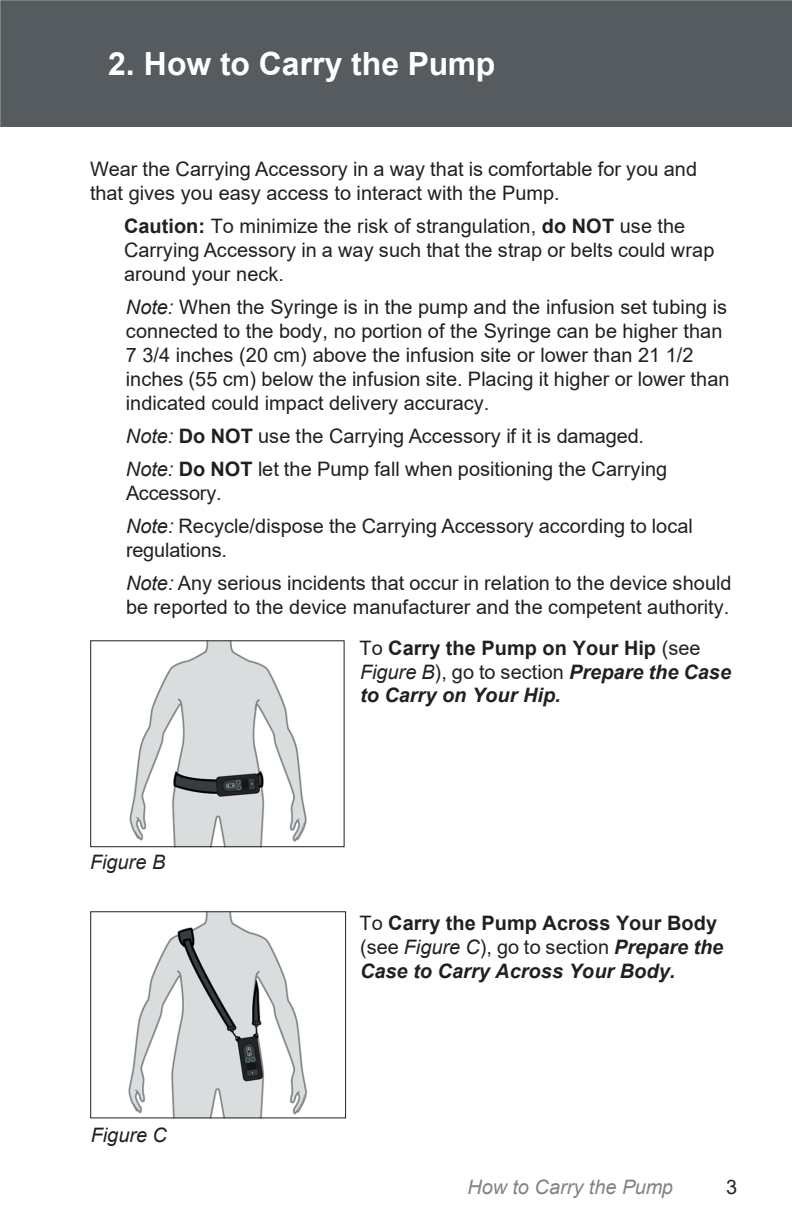
<style>
.page{position:relative;width:792px;height:1224px;background:#fff}
.page>*{position:absolute;margin:0;border:0;box-sizing:border-box;transform-origin:0 0}
.t1{font:700 32px "Arial";color:#fff}
.t2{font:20px/23.8px "Arial";color:#231f20}
.t3{font:italic 700 20px/23.8px "Arial";color:#231f20}
.t4{font:italic 20px "Arial";color:#7f8488}
.t5{font:italic 20px "Arial";color:#231f20}
.s1{font-weight:700}
.s2{font-style:italic}
.s3{font-weight:400}
.s4{font-weight:400;font-style:normal}
.s5{font-style:normal}
</style>
<div class="page">
<img style="left:129px;top:642px;width:178px;height:203px">
<div style="left:90px;top:640px;width:255px;height:207px;border:1px solid #231f20"></div>
<img style="left:128px;top:913px;width:179px;height:203px">
<div style="left:90px;top:911px;width:256px;height:207px;border:1px solid #231f20"></div>
<div style="left:0;top:0;width:792px;height:126px;background:#555b5e"></div>
<h1 class="t1" style="left:108px;top:41px;width:389px">2. How to Carry the Pump</h1>
<p class="t2" style="left:90px;top:157px;width:609px">Wear the Carrying Accessory in a way that is comfortable for you and that gives you easy access to interact with the Pump.</p>
<p class="t2" style="left:124px;top:214px;width:592px"><span class="s1">Caution:</span> To minimize the risk of strangulation, <span class="s1">do NOT</span> use the<br>Carrying Accessory in a way such that the strap or belts could wrap around your neck.</p>
<p class="t2" style="left:126px;top:295px;width:605px"><span class="s2">Note:</span> When the Syringe is in the pump and the infusion set tubing is connected to the body, no portion of the Syringe can be higher than 7 3/4 inches (20 cm) above the infusion site or lower than 21 1/2 inches (55 cm) below the infusion site. Placing it higher or lower than indicated could impact delivery accuracy.</p>
<p class="t2" style="left:126px;top:419px;width:543px;line-height:33.2px"><span class="s2">Note:</span> <span class="s1">Do NOT</span> use the Carrying Accessory if it is damaged.<br><span class="s2">Note:</span> <span class="s1">Do NOT</span> let the Pump fall when positioning the Carrying</p>
<p class="t2" style="left:126px;top:476px;width:568px;line-height:32.8px">Accessory.<br><span class="s2">Note:</span> Recycle/dispose the Carrying Accessory according to local</p>
<p class="t2" style="left:126px;top:533px;width:607px;line-height:33.2px">regulations.<br><span class="s2">Note:</span> Any serious incidents that occur in relation to the device should</p>
<p class="t2" style="left:360px;top:586px;width:371px;line-height:40.8px;text-indent:-234px">be reported to the device manufacturer and the competent authority.<br>To <span class="s1">Carry the Pump on Your Hip</span> (see</p>
<p class="t3" style="left:360px;top:660px;width:373px"><span class="s3">Figure B</span><span class="s4">), go to section</span> Prepare the Case to Carry on Your Hip.</p>
<p class="t5" style="left:90px;top:849px;width:77px">Figure B</p>
<p class="t5" style="left:91px;top:1122px;width:78px">Figure C</p>
<p class="t3" style="left:360px;top:912px;width:365px"><span class="s4">To</span> <span class="s5">Carry the Pump Across Your Body </span><span class="s4">(see</span> <span class="s3">Figure C</span><span class="s4">), go to section</span> Prepare the<br>Case to Carry Across Your Body.</p>
<p class="t4" style="left:468px;top:1174px;width:207px">How to Carry the Pump</p>
<p class="t2" style="left:726px;top:1174px;width:13px">3</p>
</div>
